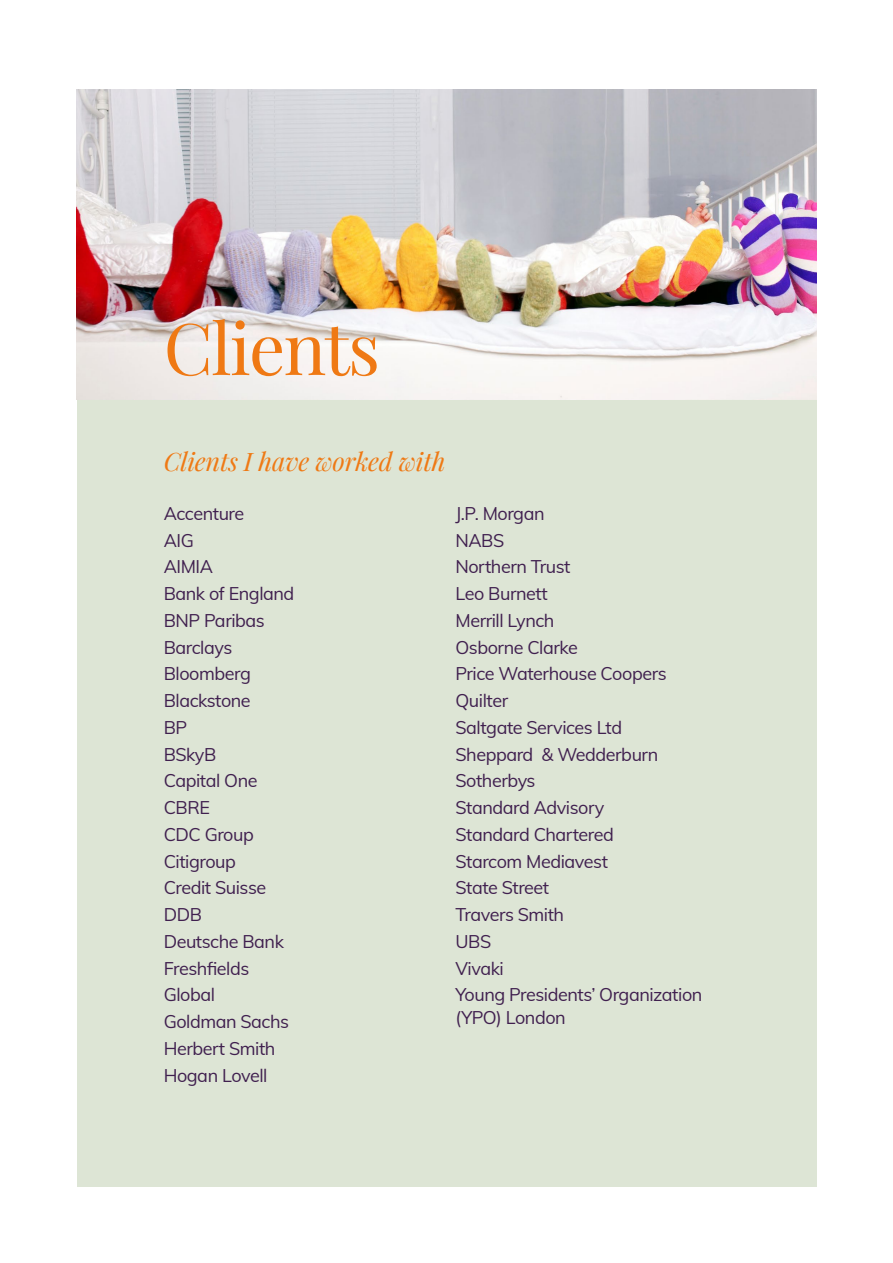
<style>
.page{position:relative;width:893px;height:1263px;background:#fff}
.page>*{position:absolute;margin:0;border:0;box-sizing:border-box;transform-origin:0 0}
.t1{font:71.55px "Playfair Display";letter-spacing:-.025em;color:#ef7914}
.t2{font:italic 25.5px "Playfair Display";letter-spacing:-.01em;color:#ef7914}
.t3{font:18px/26.7px "Mulish";letter-spacing:-.025em;color:#40204f}
</style>
<div class="page">
<img style="left:77px;top:89px;width:739px;height:311px">
<div style="left:77px;top:400px;width:739px;height:786px;background:#dde5d5"></div>
<h1 class="t1" style="left:164px;top:292px;width:218px">Clients</h1>
<h2 class="t2" style="left:164px;top:442px;width:283px">Clients I have worked with</h2>
<p class="t3" style="left:164px;top:499px;width:132px">Accenture<br>AIG<br>AIMIA<br>Bank of England<br>BNP Paribas<br>Barclays<br>Bloomberg<br>Blackstone<br>BP<br>BSkyB<br>Capital One<br>CBRE<br>CDC Group<br>Citigroup<br>Credit Suisse<br>DDB<br>Deutsche Bank<br>Freshfields<br>Global<br>Goldman Sachs<br>Herbert Smith<br>Hogan Lovell</p>
<p class="t3" style="left:455px;top:499px;width:248px">J.P. Morgan<br>NABS<br>Northern Trust<br>Leo Burnett<br>Merrill Lynch<br>Osborne Clarke<br>Price Waterhouse Coopers<br>Quilter<br>Saltgate Services Ltd<br>Sheppard &amp; Wedderburn<br>Sotherbys<br>Standard Advisory<br>Standard Chartered<br>Starcom Mediavest<br>State Street<br>Travers Smith<br>UBS<br>Vivaki<br>Young Presidents’ Organization</p>
<p class="t3" style="left:455px;top:1003px;width:112px">(YPO) London</p>
</div>
